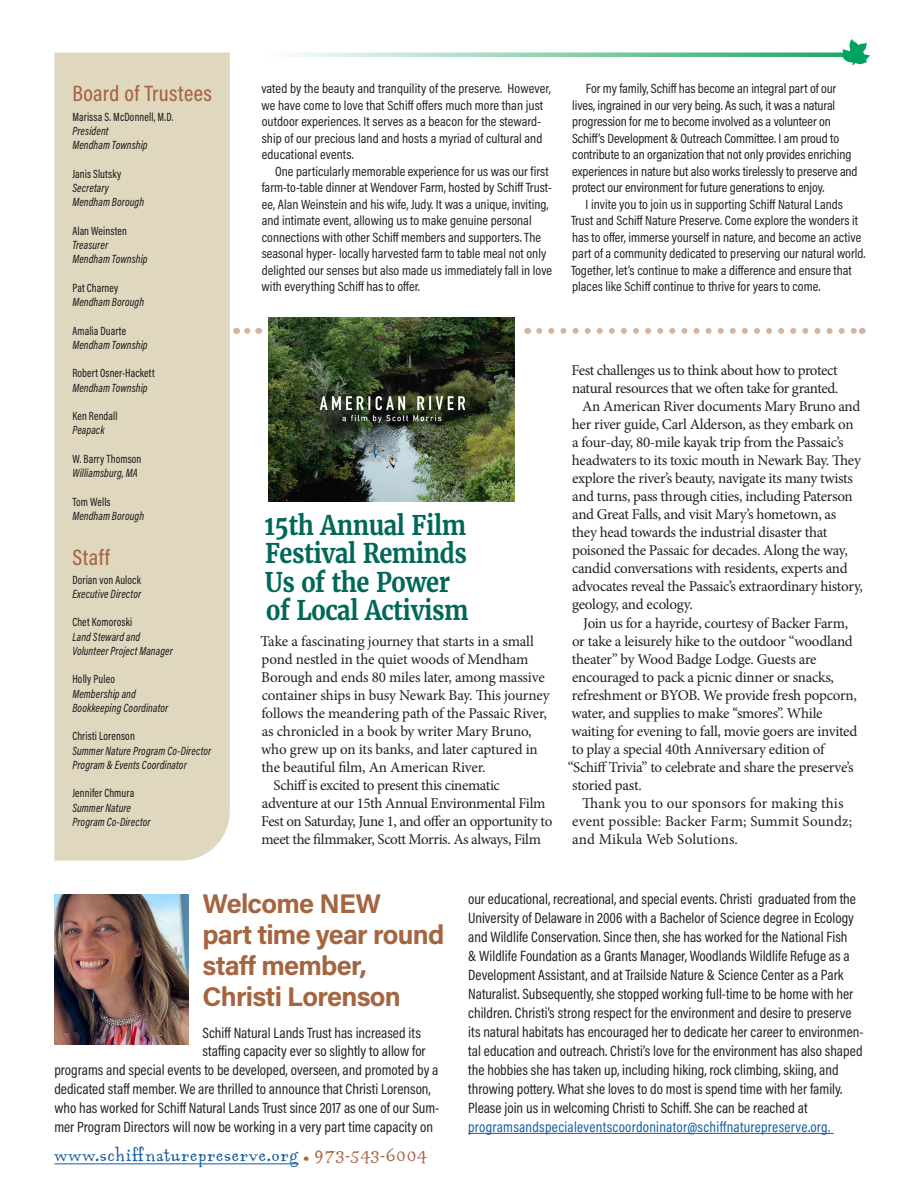
<style>
.page{position:relative;width:918px;height:1188px;background:#fff}
.page>*{position:absolute;margin:0;border:0;box-sizing:border-box;transform-origin:0 0}
.t1{font:700 27px/28.5px "Merriweather";letter-spacing:-.02em;color:#006858;scale:.88 1}
.Head_Green2{font:700 27px/30.9px "Acumin Pro";letter-spacing:-.03em;color:#a56541}
.t2{font:22.5px "Acumin Variable Concept";letter-spacing:.015em;color:#a56541}
.date{font:21px "Aunt Mildred MVB Rg OSF";letter-spacing:-.005em;color:#175d9e}
.t3{font:15px/18px "Minion Pro";letter-spacing:-.02em;color:#231f20}
.Body_2_san_serif{font:15px/18.9px "Acumin Variable Concept";color:#231f20}
.t4{font:15px/18px "Minion Pro";letter-spacing:.005em;color:#231f20}
.Body_2_san_serif_no_indent{font:13.5px/16.5px "Acumin Variable Concept";color:#231f20}
.t5{font:12px/14.2px "Acumin Variable Concept";letter-spacing:.01em;color:#231f20;scale:.9 1}
.s1{color:#a56541}
.s2{color:#175d9e}
</style>
<div class="page">
<svg style="left:290px;top:52px;width:552px;height:5px;background:#96d4b5"></svg>
<img style="left:269px;top:317px;width:245px;height:185px">
<div style="left:54px;top:52px;width:176px;height:809px;background:#e0d8be"></div>
<hr style="left:468px;top:1133px;width:366px;height:1px;background:#175d9e">
<svg style="left:539px;top:328px;width:317px;height:6px"></svg>
<img style="left:54px;top:895px;width:135px;height:150px">
<svg style="left:842px;top:39px;width:28px;height:27px"></svg>
<svg style="left:247px;top:328px;width:12px;height:6px"></svg>
<hr style="left:54px;top:1164px;width:245px;height:1px;background:#175d9e">
<p class="t2" style="left:72px;top:77px;width:141px">Board of Trustees</p>
<p class="t5" style="left:72px;top:109px;width:114px">Marissa S. McDonnell, M.D.</p>
<p class="t5" style="left:72px;top:123px;width:42px">President</p>
<p class="t5" style="left:72px;top:138px;width:85px">Mendham Township</p>
<p class="t5" style="left:72px;top:166px;width:56px">Janis Slutsky</p>
<p class="t5" style="left:72px;top:180px;width:42px">Secretary</p>
<p class="t5" style="left:72px;top:195px;width:81px">Mendham Borough</p>
<p class="t5" style="left:72px;top:223px;width:62px">Alan Weinsten</p>
<p class="t5" style="left:72px;top:237px;width:41px">Treasurer</p>
<p class="t5" style="left:72px;top:252px;width:85px">Mendham Township</p>
<p class="t5" style="left:72px;top:280px;width:53px">Pat Charney</p>
<p class="t5" style="left:72px;top:294px;width:81px">Mendham Borough</p>
<p class="t5" style="left:72px;top:323px;width:61px">Amalia Duarte</p>
<p class="t5" style="left:72px;top:337px;width:85px">Mendham Township</p>
<p class="t5" style="left:72px;top:366px;width:93px">Robert Osner-Hackett</p>
<p class="t5" style="left:72px;top:380px;width:85px">Mendham Township</p>
<p class="t5" style="left:72px;top:408px;width:52px">Ken Rendall</p>
<p class="t5" style="left:72px;top:423px;width:37px">Peapack</p>
<p class="t5" style="left:72px;top:451px;width:78px">W. Barry Thomson</p>
<p class="t5" style="left:72px;top:465px;width:74px">Williamsburg, MA</p>
<p class="t5" style="left:72px;top:494px;width:44px">Tom Wells</p>
<p class="t5" style="left:72px;top:508px;width:81px">Mendham Borough</p>
<p class="t2" style="left:72px;top:542px;width:39px">Staff</p>
<p class="t5" style="left:72px;top:572px;width:78px">Dorian von Aulock</p>
<p class="t5" style="left:72px;top:586px;width:78px">Executive Director</p>
<p class="t5" style="left:72px;top:615px;width:68px">Chet Komoroski</p>
<p class="t5" style="left:72px;top:629px;width:113px">Land Steward and<br>Volunteer Project Manager</p>
<p class="t5" style="left:72px;top:672px;width:49px">Holly Puleo</p>
<p class="t5" style="left:72px;top:686px;width:108px">Membership and<br>Bookkeeping Coordinator</p>
<p class="t5" style="left:72px;top:729px;width:71px">Christi Lorenson</p>
<p class="t5" style="left:72px;top:743px;width:156px">Summer Nature Program Co-Director<br>Program &amp; Events Coordinator</p>
<p class="t5" style="left:72px;top:786px;width:70px">Jennifer Chmura</p>
<p class="t5" style="left:72px;top:800px;width:88px">Summer Nature<br>Program Co-Director</p>
<p class="Body_2_san_serif_no_indent" style="left:261px;top:80px;width:291px">vated by the beauty and tranquility of the preserve. However, we have come to love that Schiff offers much more than just outdoor experiences. It serves as a beacon for the steward&shy;ship of our precious land and hosts a myriad of cultural and educational events.</p>
<p class="Body_2_san_serif_no_indent" style="left:262px;top:162px;width:292px;text-indent:14px">One particularly memorable experience for us was our first farm-to-table dinner at Wendover Farm, hosted by Schiff Trust&shy;ee, Alan Weinstein and his wife, Judy. It was a unique, inviting, and intimate event, allowing us to make genuine personal connections with other Schiff members and supporters. The seasonal hyper- locally harvested farm to table meal not only delighted our senses but also made us immediately fall in love with everything Schiff has to offer.</p>
<p class="Body_2_san_serif_no_indent" style="left:572px;top:80px;width:287px;text-indent:14px">For my family, Schiff has become an integral part of our lives, ingrained in our very being. As such, it was a natural progression for me to become involved as a volunteer on Schiff’s Development &amp; Outreach Committee. I am proud to contribute to an organization that not only provides enriching experiences in nature but also works tirelessly to preserve and protect our environment for future generations to enjoy.</p>
<p class="Body_2_san_serif_no_indent" style="left:571px;top:195px;width:296px;text-indent:15px">I invite you to join us in supporting Schiff Natural Lands Trust and Schiff Nature Preserve. Come explore the wonders it has to offer, immerse yourself in nature, and become an active part of a community dedicated to preserving our natural world.<br>Together, let’s continue to make a difference and ensure that places like Schiff continue to thrive for years to come.</p>
<p class="t1" style="left:265px;top:511px;width:233px">15th Annual Film<br>Festival Reminds<br>Us of the Power of Local Activism</p>
<p class="t3" style="left:261px;top:632px;width:291px">Take a fascinating journey that starts in a small pond nestled in the quiet woods of Mendham Borough and ends 80 miles later, among massive container ships in busy Newark Bay. This journey follows the meandering path of the Passaic River, as chronicled in a book by writer Mary Bruno, who grew up on its banks, and later captured in the beautiful film, An American River.</p>
<p class="t3" style="left:261px;top:776px;width:293px;text-indent:13px">Schiff is excited to present this cinematic adventure at our 15th Annual Environmental Film Fest on Saturday, June 1, and offer an opportunity to meet the filmmaker, Scott Morris. As always, Film</p>
<p class="t3" style="left:571px;top:361px;width:268px">Fest challenges us to think about how to protect natural resources that we often take for granted.</p>
<p class="t3" style="left:572px;top:397px;width:293px;text-indent:10px">An American River documents Mary Bruno and her river guide, Carl Alderson, as they embark on a four‐day, 80‐mile kayak trip from the Passaic’s headwaters to its toxic mouth in Newark Bay. They explore the river’s beauty, navigate its many twists and turns, pass through cities, including Paterson and Great Falls, and visit Mary’s hometown, as they head towards the industrial disaster that poisoned the Passaic for decades. Along the way, candid conversations with residents, experts and advocates reveal the Passaic’s extraordinary history, geology, and ecology.</p>
<p class="t3" style="left:568px;top:614px;width:291px;text-indent:16px">Join us for a hayride, courtesy of Backer Farm, or take a leisurely hike to the outdoor “woodland theater” by Wood Badge Lodge. Guests are encouraged to pack a picnic dinner or snacks, refreshment or BYOB. We provide fresh popcorn, water, and supplies to make ‘‘smores”. While waiting for evening to fall, movie goers are invited to play a special 40th Anniversary edition of “Schiff Trivia” to celebrate and share the preserve’s storied past.</p>
<p class="t4" style="left:572px;top:794px;width:282px;text-indent:10px">Thank you to our sponsors for making this event possible: Backer Farm; Summit Soundz; and Mikula Web Solutions.</p>
<p class="Head_Green2" style="left:202px;top:887px;width:243px">Welcome NEW<br>part time year round staff member,<br>Christi Lorenson</p>
<p class="Body_2_san_serif" style="left:202px;top:1022px;width:220px">Schiff Natural Lands Trust has increased its</p>
<p class="Body_2_san_serif" style="left:202px;top:1041px;width:225px">staffing capacity ever so slightly to allow for</p>
<p class="Body_2_san_serif" style="left:54px;top:1060px;width:386px">programs and special events to be developed, overseen, and promoted by a</p>
<p class="Body_2_san_serif" style="left:54px;top:1079px;width:378px">dedicated staff member. We are thrilled to announce that Christi Lorenson,</p>
<p class="Body_2_san_serif" style="left:54px;top:1098px;width:386px">who has worked for Schiff Natural Lands Trust since 2017 as one of our Sum-</p>
<p class="Body_2_san_serif" style="left:54px;top:1117px;width:380px">mer Program Directors will now be working in a very part time capacity on</p>
<p class="date" style="left:54px;top:1142px;width:375px">www.schiffnaturepreserve.org <span class="s1">• 973-543-6004</span></p>
<p class="Body_2_san_serif" style="left:468px;top:889px;width:397px">our educational, recreational, and special events. Christi graduated from the University of Delaware in 2006 with a Bachelor of Science degree in Ecology and Wildlife Conservation. Since then, she has worked for the National Fish<br>&amp; Wildlife Foundation as a Grants Manager, Woodlands Wildlife Refuge as a Development Assistant, and at Trailside Nature &amp; Science Center as a Park Naturalist. Subsequently, she stopped working full-time to be home with her children. Christi’s strong respect for the environment and desire to preserve its natural habitats has encouraged her to dedicate her career to environmen&shy;tal education and outreach. Christi’s love for the environment has also shaped the hobbies she has taken up, including hiking, rock climbing, skiing, and throwing pottery. What she loves to do most is spend time with her family.<br>Please join us in welcoming Christi to Schiff. She can be reached at <span class="s2">programsandspecialeventscoordoninator@schiffnaturepreserve.org.</span></p>
</div>
